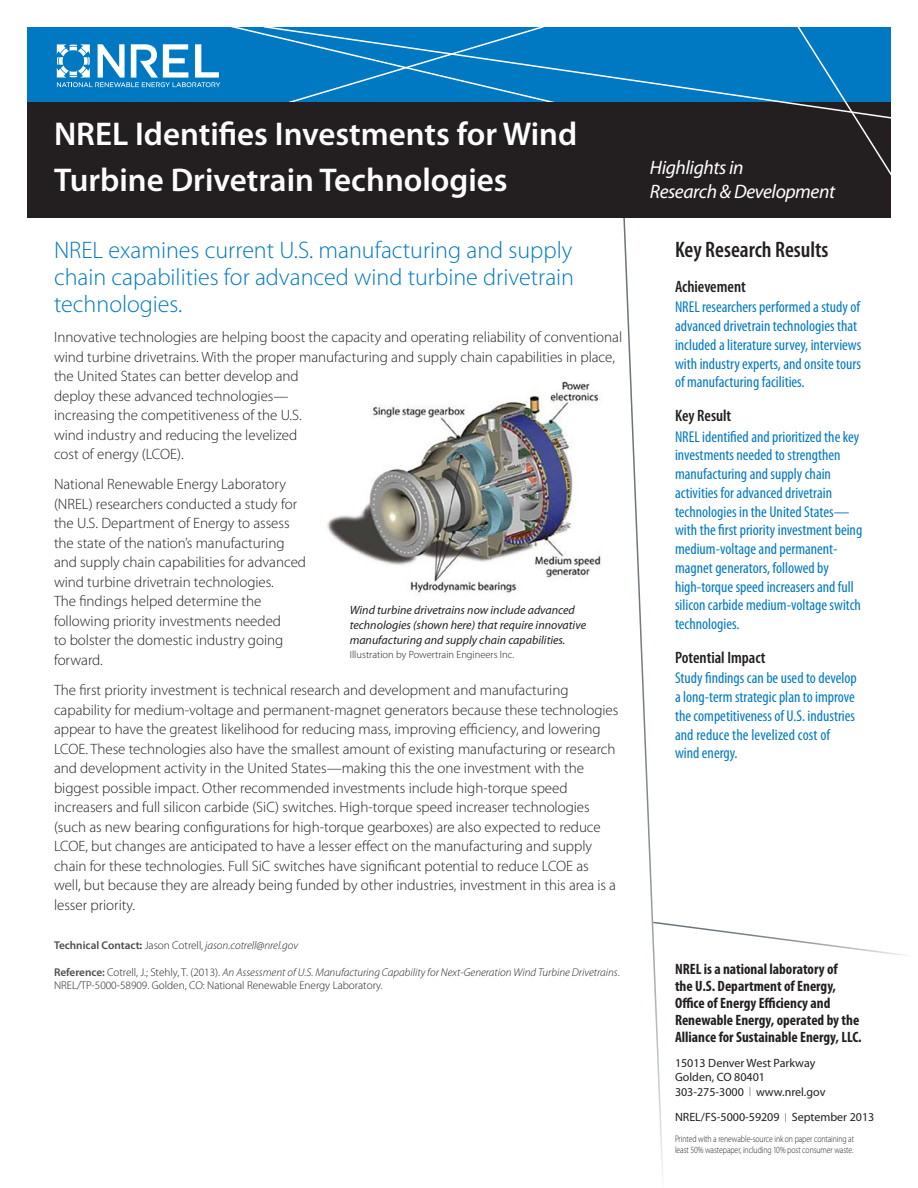
<style>
.page{position:relative;width:918px;height:1188px;background:#fff}
.page>*{position:absolute;margin:0;border:0;box-sizing:border-box;transform-origin:0 0}
.head{font:600 33px/46.5px "Myriad Pro";color:#fff}
.subhead{font:300 24px/27px "Myriad Pro";color:#0079c2;text-align:justify}
.sidebar_head{font:600 condensed 22.5px "Myriad Pro";color:#231f20}
.capability__R_D__Sci{font:italic 19.5px/23.4px "Myriad Pro";letter-spacing:-.02em;color:#fff}
.sidebar_subhead{font:600 condensed 16.5px "Myriad Pro";color:#231f20}
.sidebar_text{font:condensed 15.75px/18.8px "Myriad Pro";color:#0079c2}
.body_text{font:300 15px/19.5px "Myriad Pro";color:#231f20}
.t1{font:700 condensed 15px/17px "Myriad Pro";color:#231f20}
.t2{font:italic 12px/14.7px "Myriad Pro";color:#231f20}
.project_number_____d{font:12px "Myriad Pro";color:#231f20}
.references{font:300 11.25px/13.2px "Myriad Pro";color:#231f20}
.technical_contact{font:italic 300 11.25px "Myriad Pro";color:#231f20}
.t3{font:300 10.5px "Myriad Pro";color:#231f20}
.t4{font:300 9.45px/10.9px "Myriad Pro";letter-spacing:-.01em;color:#231f20;scale:.82 1}
.s1{font-weight:600;font-style:normal;color:#4b4c4d}
.s2{font-weight:600;font-style:normal}
.s3{font-style:normal}
.s4{font-weight:600;color:#4b4c4d}
.s5{font-style:italic}
.s6{font-weight:300;font-size:9px}
</style>
<div class="page">
<svg style="left:623px;top:217px;width:284px;height:962px"></svg>
<div style="left:27px;top:28px;width:864px;height:74px;background:#0079c2"></div>
<svg style="left:52px;top:27px;width:210px;height:61px"></svg>
<svg style="left:57px;top:44px;width:163px;height:43px"></svg>
<div style="left:27px;top:102px;width:864px;height:115px;background:#231f20"></div>
<svg style="left:856px;top:120px;width:35px;height:56px"></svg>
<svg style="left:262px;top:27px;width:629px;height:93px"></svg>
<img style="left:327px;top:381px;width:274px;height:212px">
<p class="head" style="left:54px;top:110px;width:525px">NREL Identifies Investments for Wind<br>Turbine Drivetrain Technologies</p>
<p class="subhead" style="left:54px;top:236px;width:522px">NREL examines current U.S. manufacturing and supply chain capabilities for advanced wind turbine drivetrain technologies.</p>
<p class="body_text" style="left:54px;top:327px;width:570px">Innovative technologies are helping boost the capacity and operating reliability of conventional wind turbine drivetrains. With the proper manufacturing and supply chain capabilities in place, the United States can better develop and<br>deploy these advanced technologies—<br>increasing the competitiveness of the U.S.<br>wind industry and reducing the levelized<br>cost of energy (LCOE).</p>
<p class="body_text" style="left:54px;top:474px;width:254px">National Renewable Energy Laboratory (NREL) researchers conducted a study for the U.S. Department of Energy to assess the state of the nation’s manufacturing and supply chain capabilities for advanced wind turbine drivetrain technologies.<br>The findings helped determine the following priority investments needed<br>to bolster the domestic industry going forward.</p>
<p class="body_text" style="left:54px;top:680px;width:566px">The first priority investment is technical research and development and manufacturing capability for medium-voltage and permanent-magnet generators because these technologies appear to have the greatest likelihood for reducing mass, improving efficiency, and lowering LCOE. These technologies also have the smallest amount of existing manufacturing or research and development activity in the United States—making this the one investment with the biggest possible impact. Other recommended investments include high-torque speed increasers and full silicon carbide (SiC) switches. High-torque speed increaser technologies (such as new bearing configurations for high-torque gearboxes) are also expected to reduce LCOE, but changes are anticipated to have a lesser effect on the manufacturing and supply chain for these technologies. Full SiC switches have significant potential to reduce LCOE as well, but because they are already being funded by other industries, investment in this area is a lesser priority.</p>
<p class="technical_contact" style="left:54px;top:938px;width:246px"><span class="s1">Technical Contact</span><span class="s2">:</span> <span class="s3">Jason Cotrell,</span> jason.cotrell@nrel.gov</p>
<p class="references" style="left:54px;top:966px;width:567px"><span class="s4">Reference:</span> Cotrell, J.; Stehly, T. (2013). <span class="s5">An Assessment of U.S. Manufacturing Capability for Next-Generation Wind Turbine Drivetrains</span>.<br>NREL/TP-5000-58909. Golden, CO: National Renewable Energy Laboratory.</p>
<p class="t2" style="left:350px;top:603px;width:238px">Wind turbine drivetrains now include advanced technologies (shown here) that require innovative manufacturing and supply chain capabilities.</p>
<p class="t3" style="left:350px;top:648px;width:166px">Illustration by Powertrain Engineers Inc.</p>
<p class="capability__R_D__Sci" style="left:650px;top:156px;width:187px">Highlights in<br>Research &amp; Development</p>
<p class="sidebar_head" style="left:675px;top:235px;width:155px">Key Research Results</p>
<p class="sidebar_subhead" style="left:675px;top:276px;width:72px">Achievement</p>
<p class="sidebar_text" style="left:675px;top:298px;width:188px">NREL researchers performed a study of advanced drivetrain technologies that included a literature survey, interviews with industry experts, and onsite tours of manufacturing facilities.</p>
<p class="sidebar_subhead" style="left:675px;top:405px;width:58px">Key Result</p>
<p class="sidebar_text" style="left:675px;top:427px;width:189px">NREL identified and prioritized the key investments needed to strengthen manufacturing and supply chain activities for advanced drivetrain technologies in the United States— with the first priority investment being medium-voltage and permanent&shy;magnet generators, followed by high-torque speed increasers and full silicon carbide medium-voltage switch technologies.</p>
<p class="sidebar_subhead" style="left:675px;top:647px;width:92px">Potential Impact</p>
<p class="sidebar_text" style="left:675px;top:669px;width:183px">Study findings can be used to develop a long-term strategic plan to improve the competitiveness of U.S. industries and reduce the levelized cost of wind energy.</p>
<p class="t1" style="left:675px;top:960px;width:188px">NREL is a national laboratory of<br>the U.S. Department of Energy, Office of Energy Efficiency and Renewable Energy, operated by the Alliance for Sustainable Energy, LLC.</p>
<p class="project_number_____d" style="left:675px;top:1056px;width:142px">15013 Denver West Parkway</p>
<p class="project_number_____d" style="left:675px;top:1070px;width:91px">Golden, CO 80401</p>
<p class="project_number_____d" style="left:675px;top:1084px;width:152px">303-275-3000 <span class="s6">|</span> www.nrel.gov</p>
<p class="t4" style="left:675px;top:1134px;width:220px">Printed with a renewable-source ink on paper containing at least 50% wastepaper, including 10% post consumer waste.</p>
<p class="project_number_____d" style="left:675px;top:1110px;width:201px">NREL/FS-5000-59209 <span class="s6">|</span> September 2013</p>
</div>
